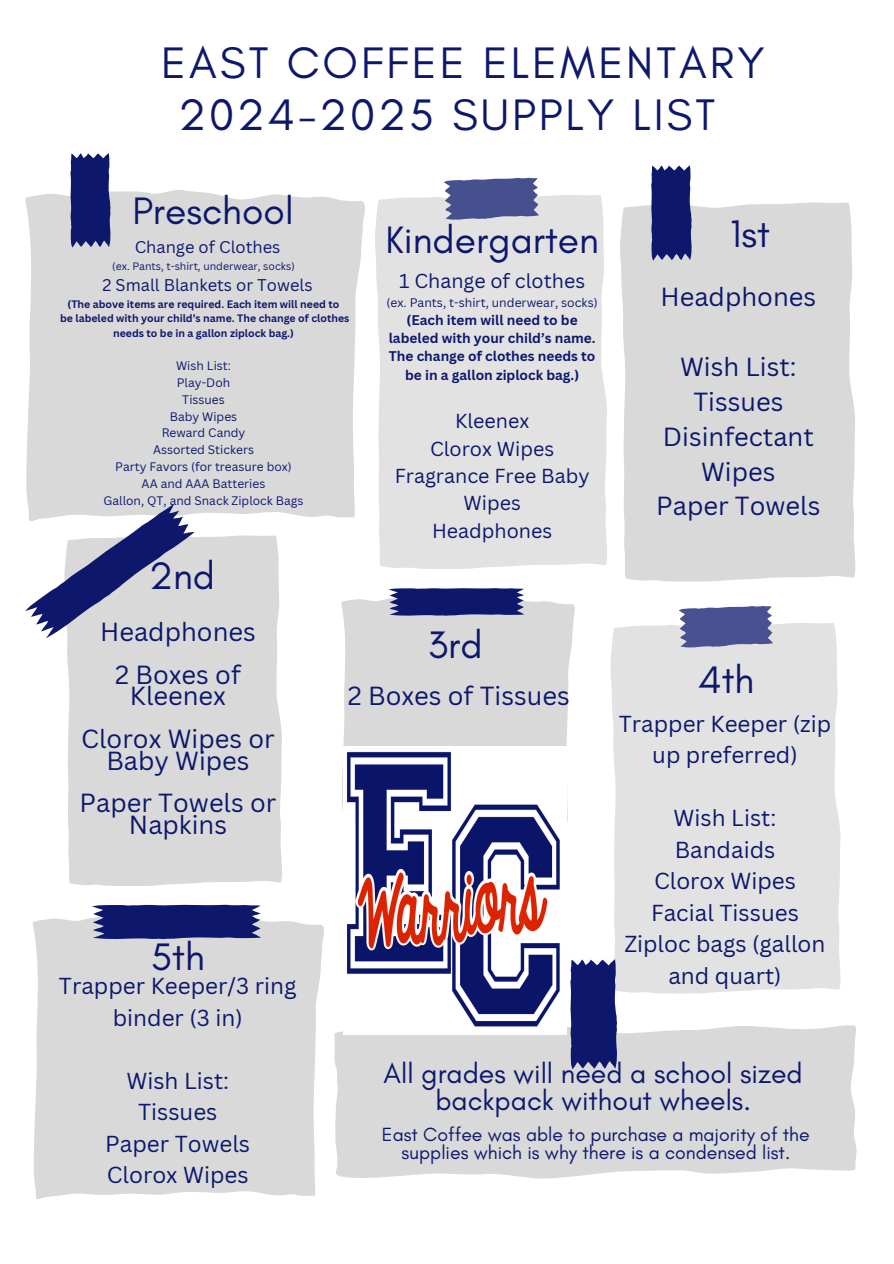
<style>
.page{position:relative;width:894px;height:1264px;background:#fff}
.page>*{position:absolute;margin:0;border:0;box-sizing:border-box;transform-origin:0 0}
.t1{font:45px "Glacial Indifference";letter-spacing:.065em;color:#0d186c}
.t2{font:39px "Glacial Indifference";color:#0d186c}
.t3{font:28.5px/27px "Glacial Indifference";color:#0d186c;text-align:center}
.t4{font:25.5px/34.8px "Canva Sans";color:#0d186c;text-align:center}
.t5{font:22.5px/31.5px "Canva Sans";color:#0d186c;text-align:center}
.t6{font:19.65px/27.3px "Canva Sans";color:#0d186c;text-align:center}
.t7{font:19.5px/18px "Glacial Indifference";color:#0d186c;text-align:center}
.t8{font:16.5px "Canva Sans";color:#0d186c}
.t9{font:700 13.65px/18.1px "Canva Sans";color:#0d186c;text-align:center}
.t10{font:12.15px "Canva Sans";color:#0d186c}
.t11{font:12px "Canva Sans";color:#0d186c}
.t12{font:700 10.5px/14.7px "Canva Sans";color:#0d186c;text-align:center}
.t13{font:10.5px "Canva Sans";color:#0d186c}
</style>
<div class="page">
<div style="left:25px;top:190px;width:340px;height:328px;background:#d9d9d9"></div>
<svg style="left:70px;top:153px;width:41px;height:95px;background:#28317b"></svg>
<div style="left:67px;top:535px;width:215px;height:351px;background:#d9d9d9"></div>
<svg style="left:25px;top:504px;width:170px;height:134px"></svg>
<div style="left:620px;top:202px;width:236px;height:380px;background:#d9d9d9"></div>
<svg style="left:651px;top:165px;width:41px;height:96px;background:#26307a"></svg>
<div style="left:375px;top:195px;width:232px;height:374px;background:#e2e2e2"></div>
<svg style="left:443px;top:178px;width:96px;height:42px;background:#61699e"></svg>
<div style="left:610px;top:623px;width:230px;height:371px;background:#e2e2e2"></div>
<svg style="left:678px;top:606px;width:95px;height:41px;background:#61689e"></svg>
<svg style="left:341px;top:599px;width:234px;height:223px;background:#dbdbdb"></svg>
<svg style="left:388px;top:588px;width:136px;height:28px;background:#252f79"></svg>
<div style="left:334px;top:1025px;width:523px;height:154px;background:#d9d9d9"></div>
<svg style="left:570px;top:959px;width:47px;height:110px;background:#242d79"></svg>
<img style="left:344px;top:746px;width:222px;height:288px">
<div style="left:33px;top:918px;width:291px;height:281px;background:#d9d9d9"></div>
<svg style="left:92px;top:904px;width:169px;height:35px;background:#26307a"></svg>
<h1 class="t1" style="left:161px;top:35px;width:604px">EAST COFFEE ELEMENTARY</h1>
<p class="t1" style="left:178px;top:88px;width:538px">2024-2025 SUPPLY LIST</p>
<h2 class="t2" style="left:132px;top:187px;width:163px">Preschool</h2>
<p class="t8" style="left:135px;top:235px;width:147px">Change of Clothes</p>
<p class="t13" style="left:112px;top:259px;width:184px">(ex. Pants, t-shirt, underwear, socks)</p>
<p class="t8" style="left:102px;top:273px;width:211px">2 Small Blankets or Towels</p>
<p class="t12" style="left:68px;top:296px;width:273px">(The above items are required. Each item will need to</p>
<p class="t12" style="left:60px;top:311px;width:291px">be labeled with your child’s name. The change of clothes needs to be in a gallon ziplock bag.)</p>
<p class="t11" style="left:176px;top:357px;width:56px">Wish List:</p>
<p class="t11" style="left:177px;top:374px;width:55px">Play-Doh</p>
<p class="t11" style="left:182px;top:391px;width:44px">Tissues</p>
<p class="t11" style="left:170px;top:407px;width:69px">Baby Wipes</p>
<p class="t11" style="left:162px;top:424px;width:85px">Reward Candy</p>
<h2 class="t11" style="left:153px;top:441px;width:102px">Assorted Stickers</h2>
<h4 class="t11" style="left:115px;top:458px;width:178px">Party Favors (for treasure box)</h4>
<h4 class="t11" style="left:142px;top:475px;width:125px">AA and AAA Batteries</h4>
<p class="t11" style="left:103px;top:491px;width:201px">Gallon, QT, and Snack Ziplock Bags</p>
<p class="t2" style="left:149px;top:552px;width:68px">2nd</p>
<p class="t2" style="left:385px;top:216px;width:215px">Kindergarten</p>
<p class="t2" style="left:730px;top:210px;width:41px">1st</p>
<h2 class="t6" style="left:399px;top:267px;width:187px">1 Change of clothes</h2>
<p class="t10" style="left:386px;top:293px;width:212px">(ex. Pants, t-shirt, underwear, socks)</p>
<p class="t9" style="left:388px;top:310px;width:208px">(Each item will need to be labeled with your child’s name.<br>The change of clothes needs to be in a gallon ziplock bag.)</p>
<p class="t6" style="left:394px;top:407px;width:196px">Kleenex<br>Clorox Wipes<br>Fragrance Free Baby<br>Wipes<br>Headphones</p>
<h6 class="t4" style="left:660px;top:279px;width:157px">Headphones</h6>
<p class="t4" style="left:656px;top:348px;width:166px">Wish List:<br>Tissues<br>Disinfectant<br>Wipes<br>Paper Towels</p>
<h2 class="t4" style="left:100px;top:614px;width:157px">Headphones</h2>
<p class="t4" style="left:115px;top:663px;width:127px;line-height:21.3px">2 Boxes of<br>Kleenex</p>
<h2 class="t4" style="left:81px;top:727px;width:195px;line-height:21.3px">Clorox Wipes or<br>Baby Wipes</h2>
<p class="t4" style="left:80px;top:791px;width:198px;line-height:21.3px">Paper Towels or<br>Napkins</p>
<h4 class="t2" style="left:151px;top:932px;width:56px">5th</h4>
<h4 class="t5" style="left:59px;top:969px;width:239px">Trapper Keeper/3 ring binder (3 in)</h4>
<p class="t2" style="left:428px;top:621px;width:56px">3rd</p>
<h2 class="t4" style="left:348px;top:677px;width:223px">2 Boxes of Tissues</h2>
<p class="t2" style="left:698px;top:655px;width:58px">4th</p>
<h4 class="t5" style="left:618px;top:707px;width:214px">Trapper Keeper (zip up preferred)</h4>
<h4 class="t5" style="left:624px;top:801px;width:202px">Wish List:<br>Bandaids<br>Clorox Wipes<br>Facial Tissues<br>Ziploc bags (gallon and quart)</h4>
<h4 class="t5" style="left:105px;top:1064px;width:146px">Wish List:<br>Tissues<br>Paper Towels<br>Clorox Wipes</h4>
<h5 class="t3" style="left:383px;top:1059px;width:420px">All grades will need a school sized backpack without wheels.</h5>
<h5 class="t7" style="left:382px;top:1124px;width:429px">East Coffee was able to purchase a majority of the supplies which is why there is a condensed list.</h5>
</div>
